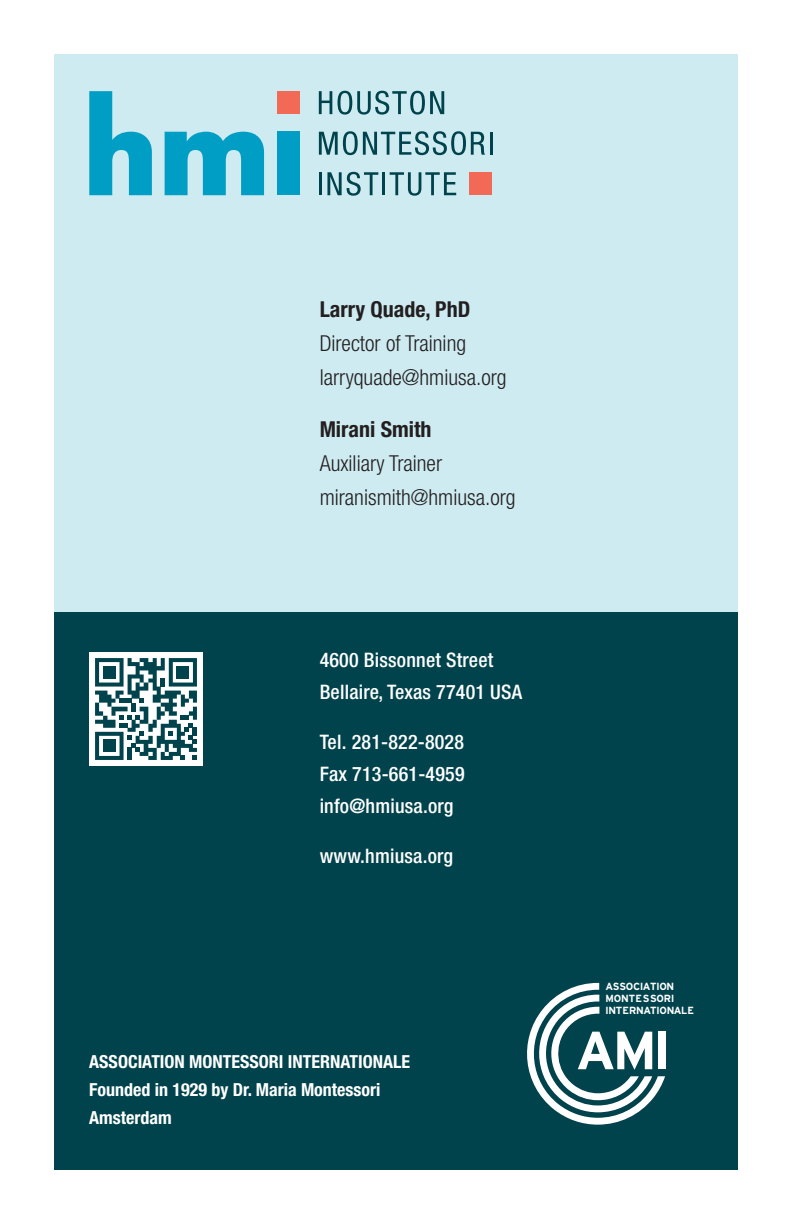
<style>
.page{position:relative;width:792px;height:1224px;background:#fff}
.page>*{position:absolute;margin:0;border:0;box-sizing:border-box;transform-origin:0 0}
.t1{font:57px "Hitthe Road";color:#fff}
.t2{font:300 condensed 22px "Helvetica Neue LT Std";color:#231f20}
.t3{font:700 condensed 22px "Helvetica Neue LT Std";color:#231f20}
.t4{font:500 condensed 20px/32px "Helvetica Neue LT Std";letter-spacing:.01em;color:#fff}
.t5{font:700 condensed 18px "Helvetica Neue LT Std";color:#fff}
.t6{font:11px/12.2px "Hitthe Road";color:#fff}
</style>
<div class="page">
<div style="left:54px;top:54px;width:684px;height:558px;background:#cdebf0"></div>
<div style="left:54px;top:612px;width:684px;height:558px;background:#00434c"></div>
<svg style="left:527px;top:983px;width:138px;height:142px"></svg>
<div style="left:89px;top:652px;width:114px;height:114px;background:#fff"></div>
<svg style="left:95px;top:658px;width:102px;height:102px"></svg>
<div style="left:470px;top:172px;width:22px;height:23px;background:#f26a56"></div>
<div style="left:277px;top:91px;width:23px;height:23px;background:#f26a56"></div>
<svg style="left:89px;top:91px;width:63px;height:104px"></svg>
<svg style="left:165px;top:132px;width:99px;height:63px"></svg>
<div style="left:277px;top:132px;width:23px;height:63px;background:#009dc4"></div>
<svg style="left:319px;top:91px;width:13px;height:23px"></svg>
<svg style="left:338px;top:91px;width:106px;height:24px"></svg>
<svg style="left:319px;top:131px;width:166px;height:24px"></svg>
<hr style="left:490px;top:132px;width:2px;height:23px;background:#00434c">
<hr style="left:319px;top:172px;width:3px;height:23px;background:#00434c">
<svg style="left:327px;top:172px;width:51px;height:24px"></svg>
<hr style="left:383px;top:172px;width:2px;height:23px;background:#00434c">
<svg style="left:390px;top:172px;width:66px;height:24px"></svg>
<p class="t3" style="left:320px;top:296px;width:152px">Larry Quade, PhD</p>
<p class="t2" style="left:320px;top:330px;width:148px">Director of Training</p>
<p class="t2" style="left:320px;top:364px;width:188px">larryquade@hmiusa.org</p>
<p class="t3" style="left:320px;top:416px;width:113px">Mirani Smith</p>
<p class="t2" style="left:320px;top:450px;width:124px">Auxiliary Trainer</p>
<p class="t2" style="left:320px;top:484px;width:197px">miranismith@hmiusa.org</p>
<p class="t4" style="left:320px;top:643px;width:204px">4600 Bissonnet Street<br>Bellaire, Texas 77401 USA</p>
<p class="t4" style="left:320px;top:725px;width:146px;text-align:justify">Tel. 281-822-8028<br>Fax 713-661-4959 info@hmiusa.org</p>
<p class="t4" style="left:320px;top:839px;width:135px">www.hmiusa.org</p>
<p class="t5" style="left:89px;top:1051px;width:322px">ASSOCIATION MONTESSORI INTERNATIONALE</p>
<p class="t5" style="left:89px;top:1079px;width:293px">Founded in 1929 by Dr. Maria Montessori</p>
<p class="t5" style="left:89px;top:1107px;width:84px">Amsterdam</p>
<p class="t6" style="left:606px;top:980px;width:70px">ASSOCIATION</p>
<p class="t6" style="left:605px;top:992px;width:90px">MONTESSORI<br>INTERNATIONALE</p>
<p class="t1" style="left:577px;top:1026px;width:93px">AMI</p>
</div>
